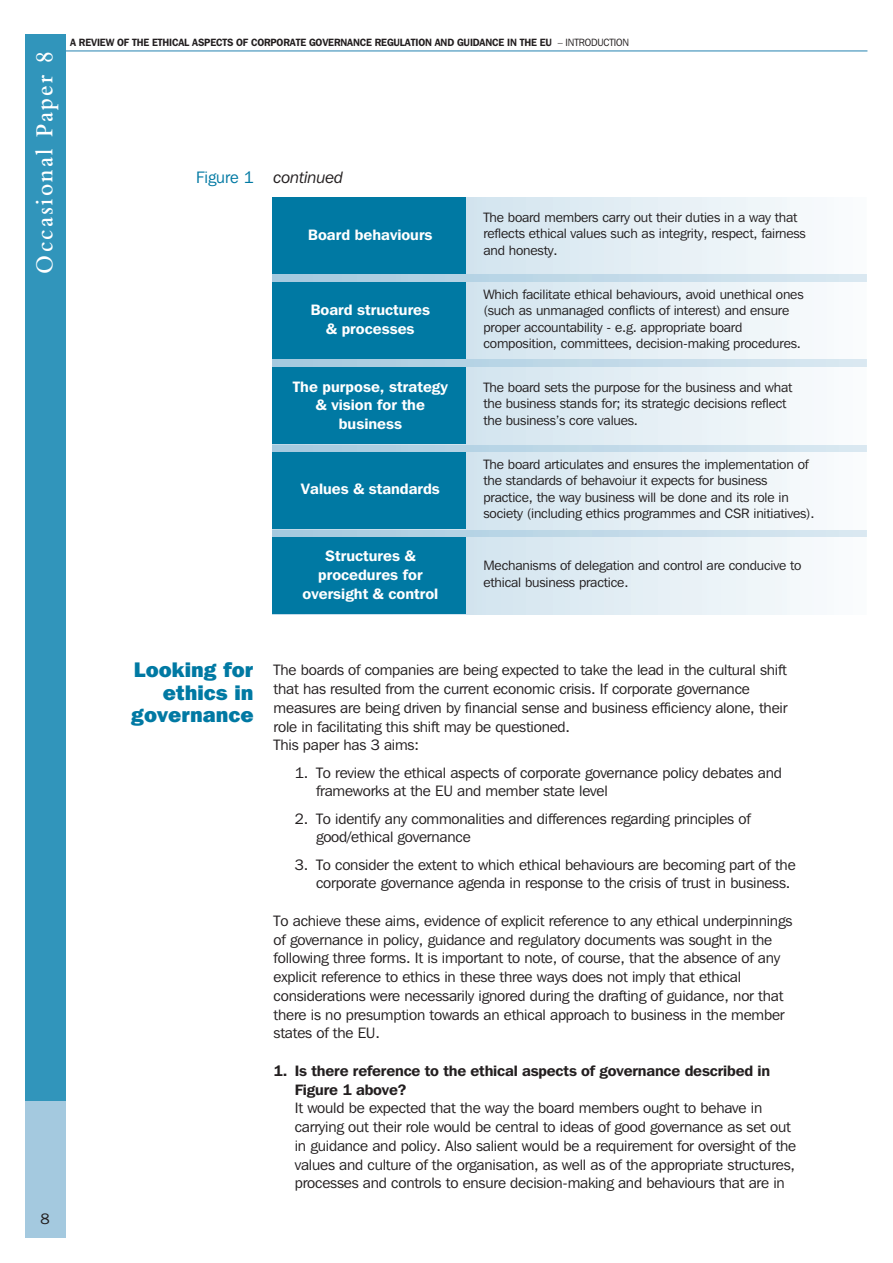
<style>
.page{position:relative;width:893px;height:1263px;background:#fff}
.page>*{position:absolute;margin:0;border:0;box-sizing:border-box;transform-origin:0 0}
.t1{font:600 25.5px "Bembo";letter-spacing:.1em;color:#fff;scale:.89 1}
.t2{font:800 21px/22.5px "Franklin Gothic IT Cby BT";color:#0079a3;text-align:right}
.t3{font:italic 16.5px "Franklin Gothic IT Cby BT";letter-spacing:-.01em;color:#231f20}
.t4{font:16.5px "Franklin Gothic IT Cby BT";color:#0079a3}
.t5{font:15px/18.8px "Franklin Gothic IT Cby BT";letter-spacing:-.01em;color:#231f20}
.t6{font:600 15px/18.8px "Franklin Gothic IT Cby BT";color:#fff;text-align:center}
.t7{font:600 15px/18.8px "Franklin Gothic IT Cby BT";letter-spacing:-.01em;color:#231f20}
.t8{font:13.5px/16.5px "Franklin Gothic IT Cby BT";letter-spacing:-.01em;color:#231f20}
.t9{font:600 10.5px "Franklin Gothic IT Cby BT";letter-spacing:-.015em;color:#231f20;scale:.95 1}
.s1{font-weight:400}
</style>
<div class="page">
<svg style="left:272px;top:274px;width:595px;height:263px;background:#c0d9e8"></svg>
<svg style="left:466px;top:197px;width:334px;height:77px"></svg>
<div style="left:272px;top:197px;width:194px;height:77px;background:#0079a3"></div>
<svg style="left:466px;top:282px;width:401px;height:77px"></svg>
<div style="left:272px;top:282px;width:194px;height:77px;background:#0079a3"></div>
<svg style="left:466px;top:367px;width:401px;height:77px"></svg>
<div style="left:272px;top:367px;width:194px;height:77px;background:#0079a3"></div>
<svg style="left:466px;top:452px;width:401px;height:77px"></svg>
<div style="left:272px;top:452px;width:194px;height:77px;background:#0079a3"></div>
<svg style="left:466px;top:537px;width:334px;height:77px"></svg>
<div style="left:272px;top:537px;width:194px;height:77px;background:#0079a3"></div>
<hr style="left:60px;top:50px;width:807px;height:2px;background:#6daccb">
<div style="left:26px;top:34px;width:40px;height:1203px;background:#3195bb"></div>
<div style="left:26px;top:1101px;width:40px;height:136px;background:#a4c9df"></div>
<h1 class="t1" style="left:35px;top:274px;width:252px;rotate:-90deg">Occasional Paper 8</h1>
<p class="t9" style="left:70px;top:39px;width:590px">A REVIEW OF THE ETHICAL ASPECTS OF CORPORATE GOVERNANCE REGULATION AND GUIDANCE IN THE EU <span class="s1">– INTRODUCTION</span></p>
<p class="t4" style="left:196px;top:172px;width:59px">Figure 1</p>
<p class="t3" style="left:274px;top:172px;width:71px">continued</p>
<p class="t6" style="left:308px;top:226px;width:126px">Board behaviours</p>
<p class="t6" style="left:311px;top:302px;width:121px">Board structures &amp; processes</p>
<p class="t6" style="left:293px;top:378px;width:157px">The purpose, strategy &amp; vision for the business</p>
<p class="t6" style="left:301px;top:481px;width:141px">Values &amp; standards</p>
<p class="t6" style="left:303px;top:548px;width:137px">Structures &amp; procedures for oversight &amp; control</p>
<p class="t8" style="left:483px;top:210px;width:324px">The board members carry out their duties in a way that reflects ethical values such as integrity, respect, fairness and honesty.</p>
<p class="t8" style="left:483px;top:287px;width:322px">Which facilitate ethical behaviours, avoid unethical ones (such as unmanaged conflicts of interest) and ensure proper accountability - e.g. appropriate board composition, committees, decision-making procedures.</p>
<p class="t8" style="left:483px;top:380px;width:310px">The board sets the purpose for the business and what the business stands for; its strategic decisions reflect the business’s core values.</p>
<p class="t8" style="left:483px;top:457px;width:333px">The board articulates and ensures the implementation of the standards of behavoiur it expects for business practice, the way business will be done and its role in society (including ethics programmes and CSR initiatives).</p>
<p class="t8" style="left:483px;top:558px;width:320px">Mechanisms of delegation and control are conducive to ethical business practice.</p>
<p class="t5" style="left:40px;top:1210px;width:11px">8</p>
<h2 class="t2" style="left:131px;top:660px;width:124px">Looking for ethics in governance</h2>
<p class="t5" style="left:274px;top:662px;width:515px">The boards of companies are being expected to take the lead in the cultural shift that has resulted from the current economic crisis. If corporate governance measures are being driven by financial sense and business efficiency alone, their role in facilitating this shift may be questioned.<br>This paper has 3 aims:</p>
<p class="t5" style="left:316px;top:764px;width:467px;text-indent:-21px">1. To review the ethical aspects of corporate governance policy debates and frameworks at the EU and member state level</p>
<p class="t5" style="left:316px;top:810px;width:436px;text-indent:-21px">2. To identify any commonalities and differences regarding principles of good/ethical governance</p>
<p class="t5" style="left:316px;top:856px;width:481px;text-indent:-21px">3. To consider the extent to which ethical behaviours are becoming part of the corporate governance agenda in response to the crisis of trust in business.</p>
<p class="t5" style="left:274px;top:912px;width:520px">To achieve these aims, evidence of explicit reference to any ethical underpinnings of governance in policy, guidance and regulatory documents was sought in the following three forms. It is important to note, of course, that the absence of any explicit reference to ethics in these three ways does not imply that ethical considerations were necessarily ignored during the drafting of guidance, nor that there is no presumption towards an ethical approach to business in the member states of the EU.</p>
<p class="t7" style="left:295px;top:1062px;width:477px;text-indent:-21px">1. Is there reference to the ethical aspects of governance described in<br>Figure 1 above?</p>
<p class="t5" style="left:295px;top:1100px;width:503px">It would be expected that the way the board members ought to behave in carrying out their role would be central to ideas of good governance as set out in guidance and policy. Also salient would be a requirement for oversight of the values and culture of the organisation, as well as of the appropriate structures, processes and controls to ensure decision-making and behaviours that are in</p>
</div>
